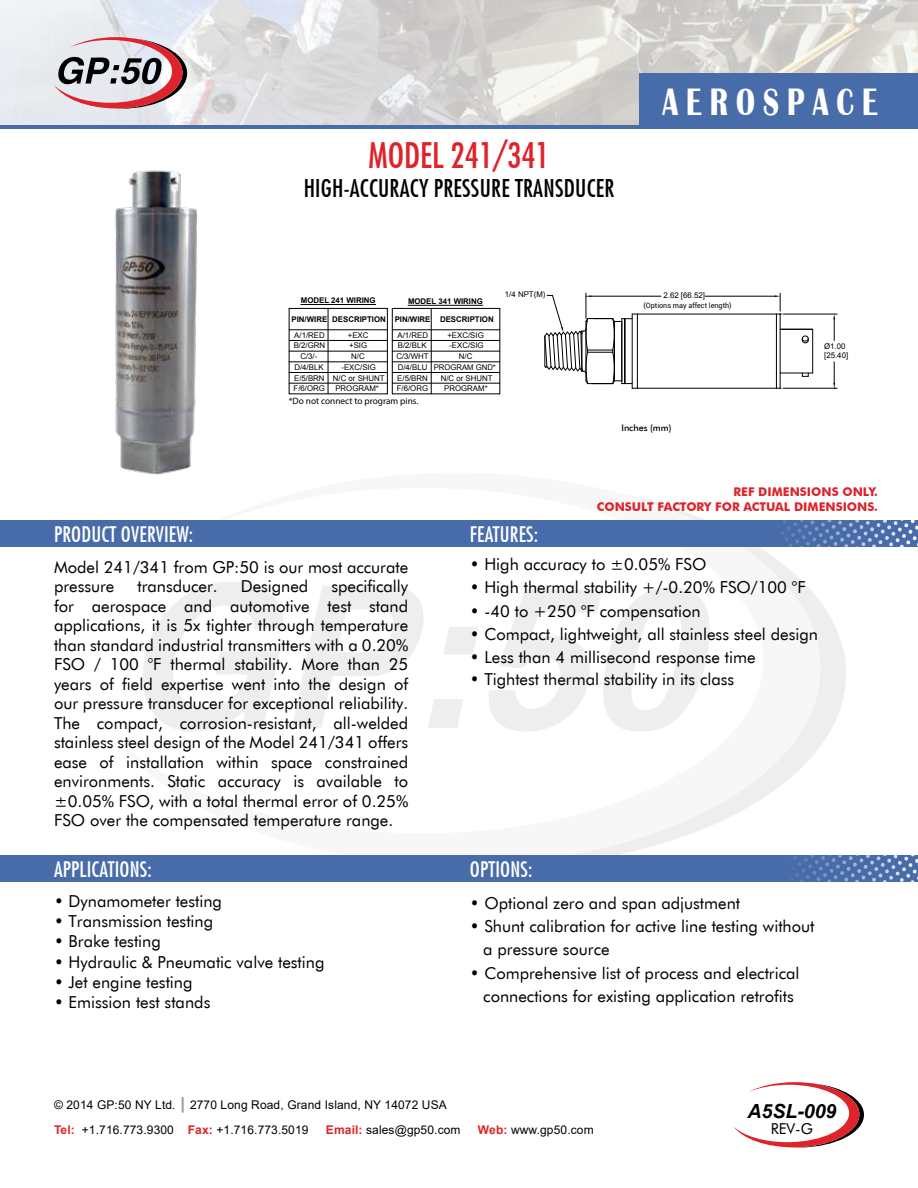
<style>
.page{position:relative;width:918px;height:1188px;background:#fff}
.page>*{position:absolute;margin:0;border:0;box-sizing:border-box;transform-origin:0 0}
.t1{font:700 39.3px "Britannic";letter-spacing:.28em;color:#fff;scale:.74 1}
.t2{font:500 condensed 34.5px "Futura";color:#de232b}
.t3{font:500 condensed 24px "Futura";letter-spacing:.01em;color:#000}
.t4{font:500 condensed 21px "Futura";letter-spacing:.01em;color:#fff}
.t5{font:italic 700 19.5px "Arial";color:#000}
.t6{font:16.5px/19.5px "Futura BT";color:#000}
.t7{font:16.35px/23.2px "Futura BT";color:#000;text-align:center}
.t8{font:15px "Futura BT";color:#000}
.t9{font:12px/25.5px "Arial";letter-spacing:.01em;color:#000}
.t10{font:700 12px/14.4px "Futura BT";color:#de232b;text-align:right}
.t11{font:9.3px "Myriad Pro";color:#000}
.t12{font:500 9px "Futura BT";color:#000}
.t13{font:7.8px/10.6px "Arial";color:#000}
.t14{font:700 7.8px "Arial";color:#000}
.t15{font:7.2px "Roboto";color:#000}
.s1{font-weight:500}
.s2{font-size:16.5px}
.s3{font-weight:700;font-style:italic;font-size:16.5px;color:#939598}
.s4{font-weight:700;color:#de232b}
</style>
<div class="page">
<img style="left:0;top:0;width:918px;height:126px">
<svg style="left:572px;top:496px;width:274px;height:359px"></svg>
<svg style="left:143px;top:582px;width:141px;height:150px"></svg>
<svg style="left:489px;top:584px;width:223px;height:152px"></svg>
<svg style="left:292px;top:585px;width:186px;height:143px"></svg>
<hr style="left:780px;top:373px;width:33px;height:1px;background:#000">
<hr style="left:780px;top:329px;width:33px;height:1px;background:#000">
<hr style="left:637px;top:388px;width:139px;height:1px;background:#000">
<hr style="left:637px;top:314px;width:139px;height:1px;background:#000">
<hr style="left:780px;top:314px;width:1px;height:74px;background:#000">
<svg style="left:802px;top:336px;width:7px;height:8px"></svg>
<svg style="left:802px;top:373px;width:7px;height:4px"></svg>
<hr style="left:812px;top:329px;width:1px;height:44px;background:#000">
<hr style="left:637px;top:314px;width:1px;height:74px;background:#000">
<hr style="left:776px;top:314px;width:1px;height:74px;background:#000">
<hr style="left:705px;top:296px;width:70px;height:1px;background:#000">
<hr style="left:591px;top:296px;width:70px;height:1px;background:#000">
<svg style="left:544px;top:293px;width:93px;height:96px"></svg>
<hr style="left:783px;top:314px;width:54px;height:1px;background:#000">
<hr style="left:783px;top:388px;width:54px;height:1px;background:#000">
<svg style="left:833px;top:314px;width:2px;height:26px"></svg>
<svg style="left:775px;top:293px;width:6px;height:22px"></svg>
<svg style="left:833px;top:362px;width:2px;height:27px"></svg>
<hr style="left:289px;top:308px;width:1px;height:86px;background:#000">
<hr style="left:328px;top:308px;width:1px;height:86px;background:#000">
<hr style="left:387px;top:308px;width:1px;height:86px;background:#000">
<hr style="left:289px;top:329px;width:98px;height:1px;background:#000">
<hr style="left:289px;top:340px;width:98px;height:1px;background:#000">
<hr style="left:289px;top:372px;width:98px;height:1px;background:#000">
<hr style="left:289px;top:361px;width:98px;height:1px;background:#000">
<hr style="left:289px;top:351px;width:98px;height:1px;background:#000">
<hr style="left:289px;top:308px;width:98px;height:1px;background:#000">
<hr style="left:289px;top:383px;width:98px;height:1px;background:#000">
<hr style="left:301px;top:304px;width:75px;height:1px;background:#000">
<hr style="left:289px;top:393px;width:98px;height:1px;background:#000">
<hr style="left:392px;top:308px;width:1px;height:86px;background:#000">
<hr style="left:431px;top:308px;width:1px;height:86px;background:#000">
<hr style="left:392px;top:329px;width:108px;height:1px;background:#000">
<hr style="left:392px;top:340px;width:108px;height:1px;background:#000">
<hr style="left:392px;top:372px;width:108px;height:1px;background:#000">
<hr style="left:392px;top:361px;width:108px;height:1px;background:#000">
<hr style="left:392px;top:351px;width:108px;height:1px;background:#000">
<hr style="left:392px;top:308px;width:108px;height:1px;background:#000">
<hr style="left:392px;top:383px;width:108px;height:1px;background:#000">
<hr style="left:408px;top:305px;width:75px;height:1px;background:#000">
<hr style="left:392px;top:393px;width:108px;height:1px;background:#000">
<hr style="left:499px;top:308px;width:1px;height:86px;background:#000">
<svg style="left:54px;top:37px;width:133px;height:72px;background:#c0a8ad"></svg>
<div style="left:0;top:855px;width:918px;height:27px;background:#486caa"></div>
<svg style="left:733px;top:1082px;width:131px;height:66px"></svg>
<hr style="left:0;top:126px;width:918px;height:3px;background:#486caa">
<div style="left:0;top:520px;width:918px;height:27px;background:#486caa"></div>
<img style="left:115px;top:170px;width:83px;height:305px">
<svg style="left:746px;top:813px;width:172px;height:69px"></svg>
<div style="left:639px;top:73px;width:279px;height:53px;background:#486caa"></div>
<svg style="left:746px;top:496px;width:172px;height:110px"></svg>
<h2 class="t2" style="left:368px;top:134px;width:183px">MODEL 241/341</h2>
<h3 class="t3" style="left:304px;top:174px;width:312px">HIGH-ACCURACY PRESSURE TRANSDUCER</h3>
<h1 class="t1" style="left:662px;top:80px;width:292px">AEROSPACE</h1>
<p class="t14" style="left:301px;top:295px;width:76px">MODEL 241 WIRING</p>
<p class="t14" style="left:408px;top:296px;width:76px">MODEL 341 WIRING</p>
<p class="t14" style="left:292px;top:314px;width:96px">PIN/WIRE DESCRIPTION</p>
<p class="t13" style="left:348px;top:330px;width:22px">+EXC +SIG</p>
<p class="t13" style="left:341px;top:362px;width:36px">-EXC/SIG</p>
<p class="t13" style="left:294px;top:330px;width:33px;text-align:center">A/1/RED<br>B/2/GRN<br>C/3/-<br>D/4/BLK<br>E/5/BRN</p>
<p class="t13" style="left:351px;top:351px;width:15px">N/C</p>
<p class="t13" style="left:333px;top:373px;width:53px">N/C or SHUNT</p>
<p class="t13" style="left:294px;top:383px;width:33px">F/6/ORG</p>
<p class="t13" style="left:335px;top:383px;width:45px">PROGRAM*</p>
<p class="t14" style="left:440px;top:314px;width:55px">DESCRIPTION</p>
<p class="t13" style="left:447px;top:330px;width:38px">+EXC/SIG -EXC/SIG</p>
<p class="t13" style="left:434px;top:362px;width:64px">PROGRAM GND*</p>
<p class="t14" style="left:395px;top:314px;width:37px">PIN/WIRE</p>
<p class="t13" style="left:396px;top:330px;width:34px">A/1/RED<br>B/2/BLK<br>C/3/WHT<br>D/4/BLU<br>E/5/BRN</p>
<p class="t13" style="left:459px;top:351px;width:15px">N/C</p>
<p class="t13" style="left:441px;top:373px;width:53px;text-align:center">N/C or SHUNT<br>PROGRAM*</p>
<p class="t13" style="left:397px;top:383px;width:33px">F/6/ORG</p>
<p class="t11" style="left:289px;top:395px;width:131px">*Do not connect to program pins.</p>
<p class="t13" style="left:505px;top:289px;width:42px">1/4 NPT(M)</p>
<p class="t13" style="left:663px;top:290px;width:43px">2.62 [66.52]</p>
<p class="t15" style="left:644px;top:300px;width:90px">(Options may affect length)</p>
<p class="t12" style="left:621px;top:422px;width:51px">Inches (mm)</p>
<p class="t13" style="left:824px;top:341px;width:26px;line-height:9px">Ø1.00 [25.40]</p>
<p class="t10" style="left:597px;top:485px;width:283px">REF DIMENSIONS ONLY.<br>CONSULT FACTORY FOR ACTUAL DIMENSIONS.</p>
<p class="t4" style="left:54px;top:522px;width:141px">PRODUCT OVERVIEW:</p>
<p class="t6" style="left:54px;top:557px;width:356px">Model 241/341 from GP:50 is our most accurate pressure</p>
<p class="t6" style="left:54px;top:577px;width:356px;text-align:justify;text-indent:277px">specifically for aerospace and automotive test stand applications, it is 5x tighter through temperature than standard industrial transmitters with a 0.20% FSO / 100 °F thermal stability. More than 25 years of field expertise went into the design of our pressure transducer for exceptional reliability.<br>The compact, corrosion-resistant, all-welded stainless steel design of the Model 241/341 offers ease of installation within space constrained environments. Static accuracy is available to ±0.05% FSO, with a total thermal error of 0.25% FSO over the compensated temperature range.</p>
<p class="t6" style="left:137px;top:577px;width:82px">transducer.</p>
<p class="t6" style="left:241px;top:577px;width:69px">Designed</p>
<p class="t4" style="left:54px;top:857px;width:99px">APPLICATIONS:</p>
<p class="t6" style="left:54px;top:891px;width:170px">• Dynamometer testing</p>
<p class="t6" style="left:54px;top:911px;width:161px">• Transmission testing</p>
<p class="t6" style="left:54px;top:932px;width:108px">• Brake testing</p>
<p class="t6" style="left:54px;top:952px;width:272px">• Hydraulic &amp; Pneumatic valve testing</p>
<p class="t6" style="left:54px;top:972px;width:140px">• Jet engine testing</p>
<p class="t6" style="left:54px;top:992px;width:158px">• Emission test stands</p>
<p class="t4" style="left:470px;top:522px;width:70px">FEATURES:</p>
<p class="t6" style="left:470px;top:554px;width:238px">• High accuracy to ±0.05% FSO</p>
<p class="t6" style="left:470px;top:578px;width:337px">• High thermal stability +/-0.20% FSO/100 <span class="s1">°</span>F</p>
<p class="t6" style="left:470px;top:601px;width:232px">• -40 to +250 <span class="s1">°</span>F compensation</p>
<p class="t6" style="left:470px;top:624px;width:350px">• Compact, lightweight, all stainless steel design</p>
<p class="t6" style="left:470px;top:647px;width:287px">• Less than 4 millisecond response time</p>
<p class="t6" style="left:470px;top:669px;width:266px">• Tightest thermal stability in its class</p>
<p class="t4" style="left:470px;top:857px;width:64px">OPTIONS:</p>
<p class="t6" style="left:470px;top:893px;width:272px">• Optional zero and span adjustment</p>
<p class="t6" style="left:483px;top:914px;width:333px;line-height:23.2px;text-indent:-13px">• Shunt calibration for active line testing without a pressure source</p>
<p class="t7" style="left:470px;top:961px;width:331px"><span class="s2">•</span> Comprehensive list of process and electrical connections for existing application retrofits</p>
<p class="t9" style="left:54px;top:1091px;width:394px">© 2014 GP:50 NY Ltd. <span class="s3">|</span> 2770 Long Road, Grand Island, NY 14072 USA<br><span class="s4">Tel:</span> +1.716.773.9300 <span class="s4">Fax:</span> +1.716.773.5019</p>
<p class="t9" style="left:326px;top:1117px;width:136px"><span class="s4">Email:</span> sales@gp50.com</p>
<p class="t9" style="left:478px;top:1117px;width:117px"><span class="s4">Web:</span> www.gp50.com</p>
<p class="t5" style="left:748px;top:1098px;width:90px">A5SL-009</p>
<p class="t8" style="left:771px;top:1120px;width:44px">REV-G</p>
</div>
